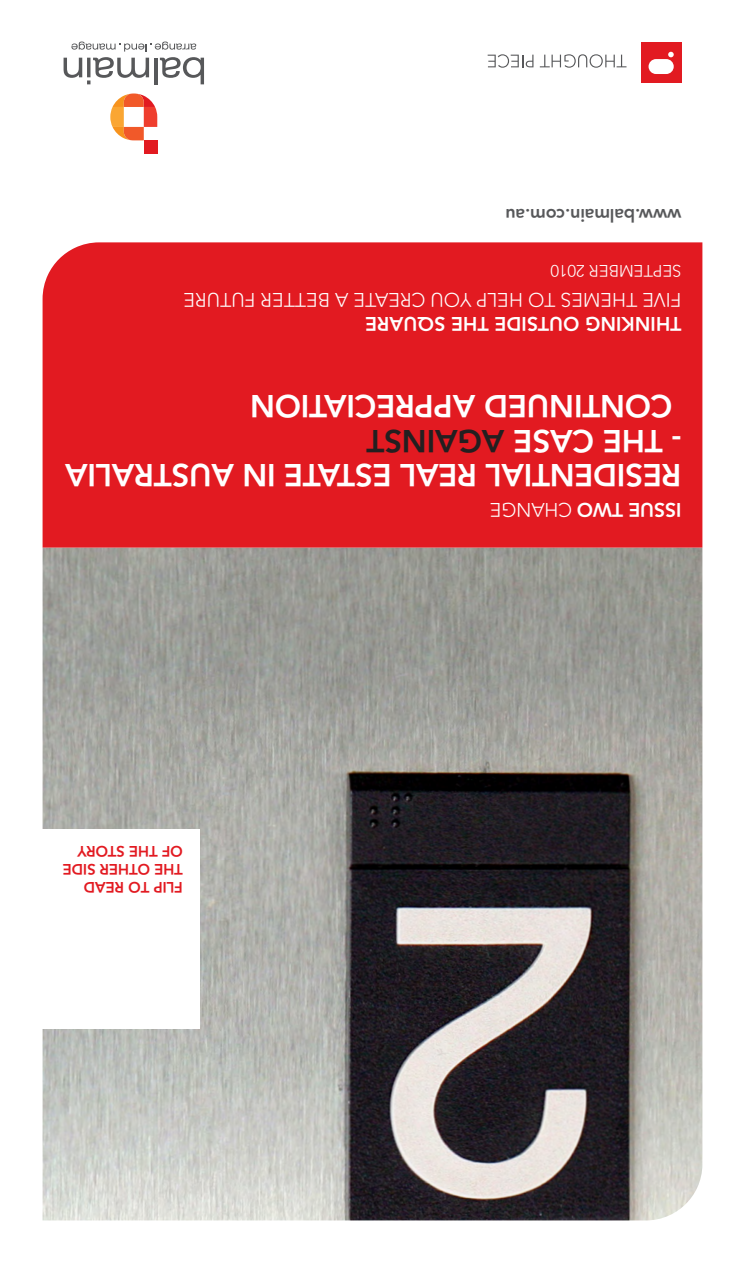
<style>
.page{position:relative;width:745px;height:1263px;background:#fff}
.page>*{position:absolute;margin:0;border:0;box-sizing:border-box;transform-origin:0 0}
.HEAD_NEW{font:800 31.5px/34.5px "Avenir";letter-spacing:-.01em;color:#fff}
.Big_Heading{font:800 19.5px "Avenir";color:#fff}
.t1{font:300 19.5px "Avenir";color:#fff}
.Paragraph_Heading{font:800 18px "Avenir";letter-spacing:-.01em;color:#57585a}
.t2{font:300 16.5px "Avenir";color:#fff}
.cvs_name{font:800 15px/18px "Avenir";letter-spacing:-.01em;color:#e21a21}
.s1{color:#231f20}
.s2{font-weight:300}
</style>
<div class="page">
<img style="left:43px;top:548px;width:659px;height:672px">
<div style="left:43px;top:242px;width:659px;height:306px;background:#e21a21"></div>
<div style="left:640px;top:43px;width:41px;height:40px;background:#e21a21"></div>
<div style="left:648px;top:59px;width:25px;height:15px;background:#fff;border-radius:7px"></div>
<svg style="left:668px;top:52px;width:5px;height:5px"></svg>
<svg style="left:539px;top:54px;width:87px;height:14px"></svg>
<svg style="left:487px;top:54px;width:46px;height:14px"></svg>
<div style="left:144px;top:140px;width:13px;height:14px;background:#e21a21"></div>
<svg style="left:110px;top:93px;width:47px;height:47px"></svg>
<svg style="left:63px;top:42px;width:141px;height:42px"></svg>
<div style="left:0;top:829px;width:200px;height:200px;background:#fff"></div>
<p class="Paragraph_Heading" style="left:681px;top:226px;width:177px;rotate:-180deg">www.balmain.com.au</p>
<p class="t2" style="left:681px;top:281px;width:132px;rotate:-180deg">SEPTEMBER 2010</p>
<p class="t1" style="left:681px;top:312px;width:499px;rotate:-180deg">FIVE THEMES TO HELP YOU CREATE A BETTER FUTURE</p>
<p class="Big_Heading" style="left:681px;top:335px;width:317px;rotate:-180deg">THINKING OUTSIDE THE SQUARE</p>
<p class="HEAD_NEW" style="left:681px;top:458px;width:433px;rotate:-180deg">- THE CASE <span class="s1">AGAINST<br></span>CONTINUED APPRECIATION</p>
<p class="HEAD_NEW" style="left:681px;top:492px;width:617px;rotate:-180deg">RESIDENTIAL REAL ESTATE IN AUSTRALIA</p>
<p class="cvs_name" style="left:183px;top:896px;width:121px;rotate:-180deg">FLIP TO READ<br>THE OTHER SIDE<br>OF THE STORY</p>
<p class="Big_Heading" style="left:681px;top:521px;width:193px;rotate:-180deg">ISSUE TWO <span class="s2">CHANGE</span></p>
</div>
